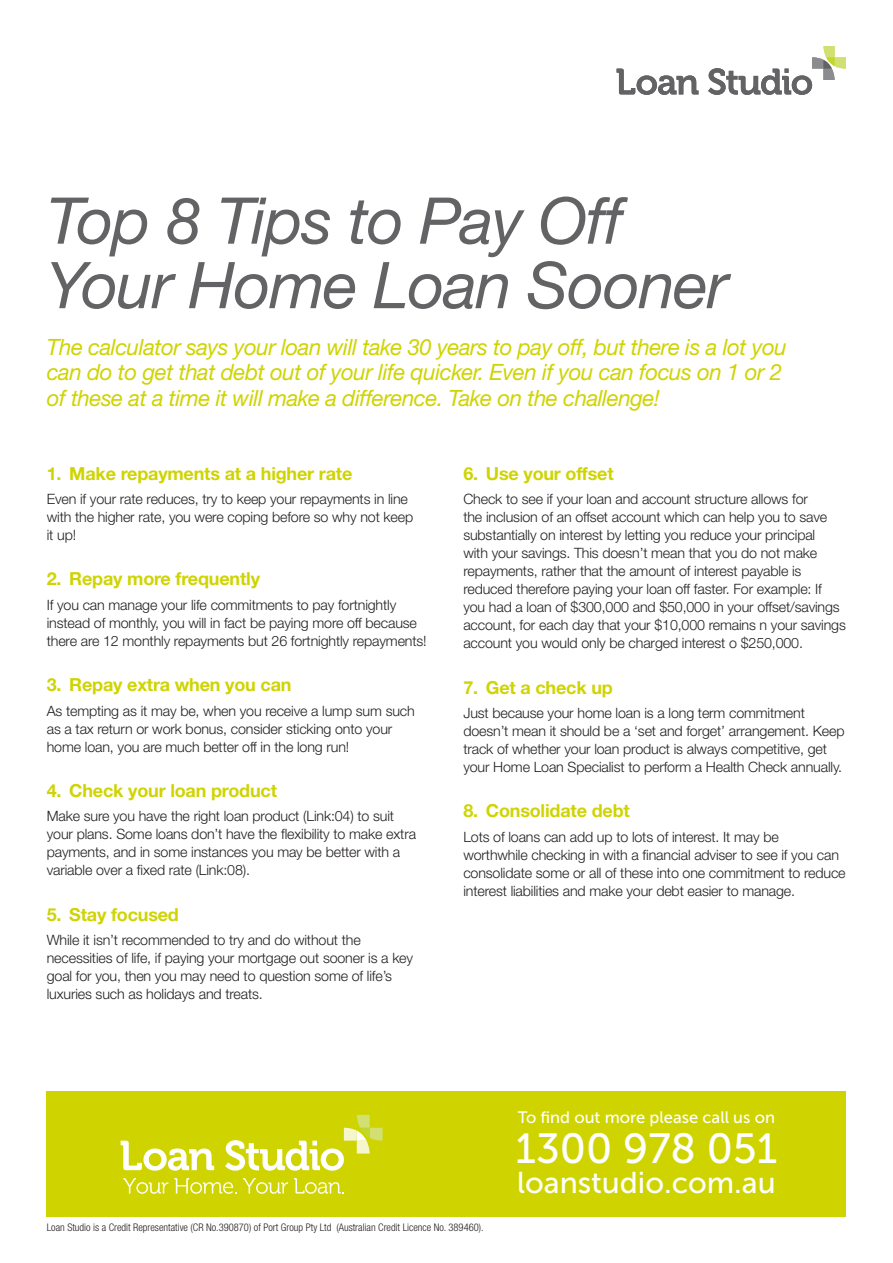
<style>
.page{position:relative;width:893px;height:1263px;background:#fff}
.page>*{position:absolute;margin:0;border:0;box-sizing:border-box;transform-origin:0 0}
.t1{font:italic 64.5px/64.5px "Helvetica Neue";letter-spacing:-.02em;color:#636366}
.t2{font:42px "Museo Sans 500";color:#fff}
.t3{font:30px "Museo Sans 500";color:#fff}
.t4{font:italic 22.5px/25.5px "Helvetica Neue";letter-spacing:-.02em;color:#cfd400}
.t5{font:700 18px "Helvetica Neue";letter-spacing:-.01em;color:#cfd400}
.t6{font:16.5px "Museo Sans 500";color:#fff}
.t7{font:300 14.25px/18px "Helvetica Neue";letter-spacing:-.01em;color:#231f20}
.t8{font:300 condensed 10.5px "Helvetica Neue";color:#231f20}
</style>
<div class="page">
<svg style="left:617px;top:69px;width:81px;height:26px"></svg>
<svg style="left:708px;top:46px;width:138px;height:49px"></svg>
<div style="left:47px;top:1091px;width:799px;height:125px;background:#cfd400"></div>
<svg style="left:121px;top:1141px;width:93px;height:30px"></svg>
<svg style="left:225px;top:1115px;width:158px;height:56px"></svg>
<svg style="left:123px;top:1178px;width:45px;height:16px"></svg>
<svg style="left:174px;top:1178px;width:63px;height:16px"></svg>
<svg style="left:243px;top:1178px;width:45px;height:16px"></svg>
<svg style="left:294px;top:1178px;width:50px;height:16px"></svg>
<p class="t1" style="left:47px;top:187px;width:683px">Top 8 Tips to Pay Off<br>Your Home Loan Sooner</p>
<p class="t4" style="left:47px;top:334px;width:742px">The calculator says your loan will take 30 years to pay off, but there is a lot you can do to get that debt out of your life quicker. Even if you can focus on 1 or 2 of these at a time it will make a difference. Take on the challenge!</p>
<p class="t5" style="left:47px;top:462px;width:307px">1. Make repayments at a higher rate</p>
<p class="t7" style="left:47px;top:490px;width:368px">Even if your rate reduces, try to keep your repayments in line with the higher rate, you were coping before so why not keep it up!</p>
<p class="t5" style="left:47px;top:568px;width:215px">2. Repay more frequently</p>
<p class="t7" style="left:47px;top:595px;width:381px">If you can manage your life commitments to pay fortnightly instead of monthly, you will in fact be paying more off because there are 12 monthly repayments but 26 fortnightly repayments!</p>
<p class="t5" style="left:47px;top:674px;width:246px">3. Repay extra when you can</p>
<p class="t7" style="left:47px;top:701px;width:369px">As tempting as it may be, when you receive a lump sum such as a tax return or work bonus, consider sticking onto your home loan, you are much better off in the long run!</p>
<p class="t5" style="left:47px;top:779px;width:232px">4. Check your loan product</p>
<p class="t7" style="left:47px;top:807px;width:371px">Make sure you have the right loan product (Link:04) to suit your plans. Some loans don’t have the flexibility to make extra payments, and in some instances you may be better with a variable over a fixed rate (Link:08).</p>
<p class="t5" style="left:47px;top:903px;width:134px">5. Stay focused</p>
<p class="t7" style="left:47px;top:931px;width:368px">While it isn’t recommended to try and do without the necessities of life, if paying your mortgage out sooner is a key goal for you, then you may need to question some of life’s luxuries such as holidays and treats.</p>
<p class="t5" style="left:463px;top:462px;width:152px">6. Use your offset</p>
<p class="t7" style="left:463px;top:490px;width:384px">Check to see if your loan and account structure allows for<br>the inclusion of an offset account which can help you to save substantially on interest by letting you reduce your principal<br>with your savings. This doesn’t mean that you do not make repayments, rather that the amount of interest payable is reduced therefore paying your loan off faster. For example: If you had a loan of $300,000 and $50,000 in your offset/savings account, for each day that your $10,000 remains n your savings account you would only be charged interest o $250,000.</p>
<p class="t5" style="left:463px;top:676px;width:151px">7. Get a check up</p>
<p class="t7" style="left:463px;top:703px;width:383px">Just because your home loan is a long term commitment doesn’t mean it should be a ‘set and forget’ arrangement. Keep track of whether your loan product is always competitive, get your Home Loan Specialist to perform a Health Check annually.</p>
<p class="t5" style="left:463px;top:800px;width:168px">8. Consolidate debt</p>
<p class="t7" style="left:463px;top:827px;width:384px">Lots of loans can add up to lots of interest. It may be worthwhile checking in with a financial adviser to see if you can consolidate some or all of these into one commitment to reduce interest liabilities and make your debt easier to manage.</p>
<p class="t6" style="left:518px;top:1108px;width:259px">To find out more please call us on</p>
<p class="t2" style="left:515px;top:1126px;width:263px">1300 978 051</p>
<p class="t3" style="left:517px;top:1166px;width:260px">loanstudio.com.au</p>
<p class="t8" style="left:47px;top:1221px;width:438px">Loan Studio is a Credit Representative (CR No.390870) of Port Group Pty Ltd (Australian Credit Licence No. 389460).</p>
</div>
